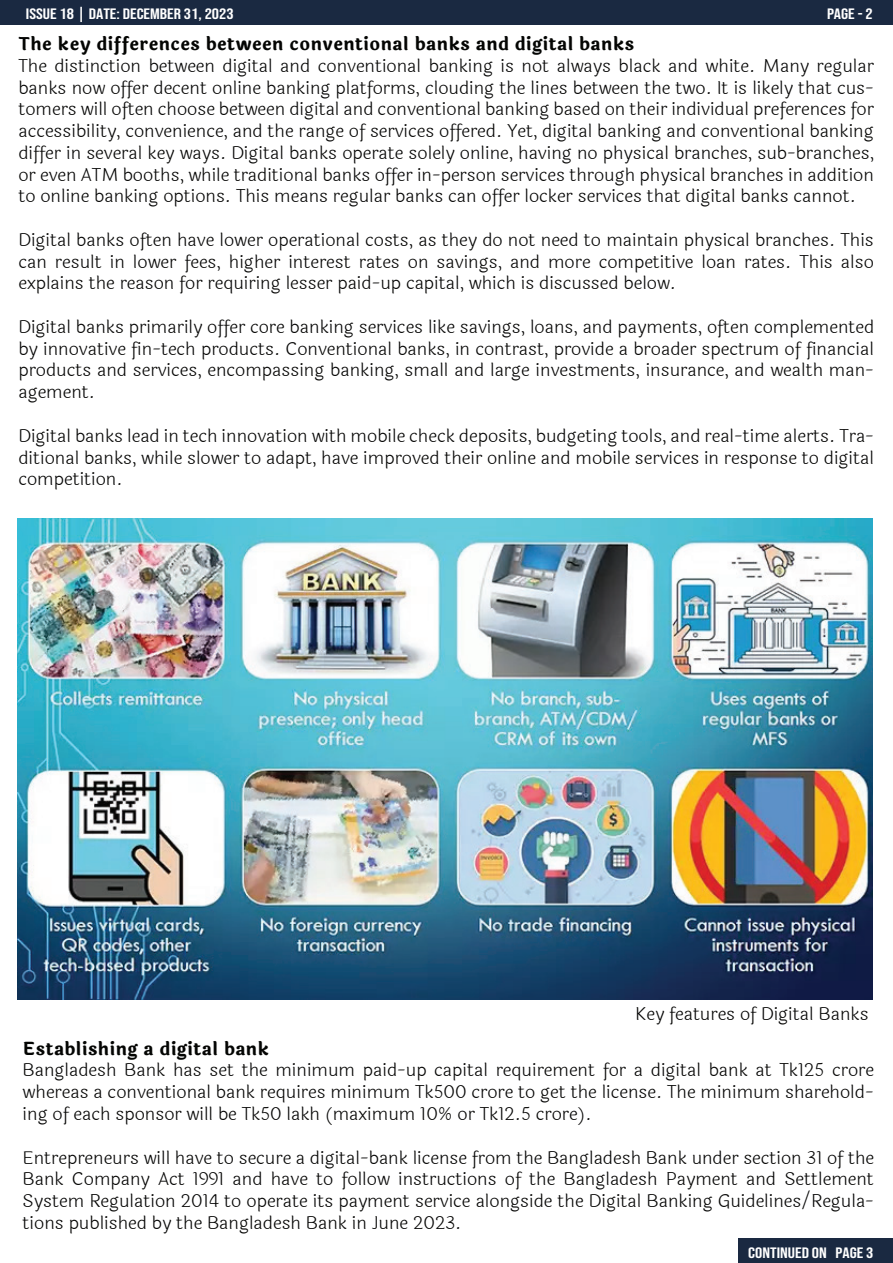
<style>
.page{position:relative;width:893px;height:1263px;background:#fff}
.page>*{position:absolute;margin:0;border:0;box-sizing:border-box;transform-origin:0 0}
.t1{font:300 18px/21.8px "Laila";color:#050504;text-align:justify}
.t2{font:700 18px "Laila";letter-spacing:.03em;color:#040503}
.t3{font:15px "Bebas Neue";color:#fff;scale:1.2 1}
</style>
<div class="page">
<div style="left:0;top:0;width:893px;height:25px;background:#1a2941"></div>
<div style="left:739px;top:1238px;width:154px;height:24px;background:#1a2941"></div>
<img style="left:17px;top:518px;width:855px;height:481px">
<p class="t3" style="left:26px;top:6px;width:175px">ISSUE 18 | DATE: DECEMBER 31, 2023</p>
<p class="t3" style="left:827px;top:6px;width:40px">PAGE - 2</p>
<p class="t2" style="left:18px;top:30px;width:617px">The key differences between conventional banks and digital banks</p>
<p class="t1" style="left:18px;top:55px;width:857px">The distinction between digital and conventional banking is not always black and white. Many regular banks now offer decent online banking platforms, clouding the lines between the two. It is likely that cus&shy;tomers will often choose between digital and conventional banking based on their individual preferences for accessibility, convenience, and the range of services offered. Yet, digital banking and conventional banking differ in several key ways. Digital banks operate solely online, having no physical branches, sub-branches, or even ATM booths, while traditional banks offer in-person services through physical branches in addition to online banking options. This means regular banks can offer locker services that digital banks cannot.</p>
<p class="t1" style="left:18px;top:229px;width:857px">Digital banks often have lower operational costs, as they do not need to maintain physical branches. This can result in lower fees, higher interest rates on savings, and more competitive loan rates. This also explains the reason for requiring lesser paid-up capital, which is discussed below.</p>
<p class="t1" style="left:18px;top:316px;width:857px">Digital banks primarily offer core banking services like savings, loans, and payments, often complemented by innovative fin-tech products. Conventional banks, in contrast, provide a broader spectrum of financial products and services, encompassing banking, small and large investments, insurance, and wealth man&shy;agement.</p>
<p class="t1" style="left:18px;top:425px;width:857px">Digital banks lead in tech innovation with mobile check deposits, budgeting tools, and real-time alerts. Tra&shy;ditional banks, while slower to adapt, have improved their online and mobile services in response to digital competition.</p>
<p class="t1" style="left:635px;top:1003px;width:235px">Key features of Digital Banks</p>
<p class="t2" style="left:23px;top:1034px;width:248px">Establishing a digital bank</p>
<p class="t1" style="left:23px;top:1059px;width:853px">Bangladesh Bank has set the minimum paid-up capital requirement for a digital bank at Tk125 crore whereas a conventional bank requires minimum Tk500 crore to get the license. The minimum sharehold&shy;ing of each sponsor will be Tk50 lakh (maximum 10% or Tk12.5 crore).</p>
<p class="t1" style="left:23px;top:1146px;width:853px">Entrepreneurs will have to secure a digital-bank license from the Bangladesh Bank under section 31 of the Bank Company Act 1991 and have to follow instructions of the Bangladesh Payment and Settlement System Regulation 2014 to operate its payment service alongside the Digital Banking Guidelines/Regula&shy;tions published by the Bangladesh Bank in June 2023.</p>
<p class="t3" style="left:748px;top:1243px;width:106px">CONTINUED ON PAGE 3</p>
</div>
